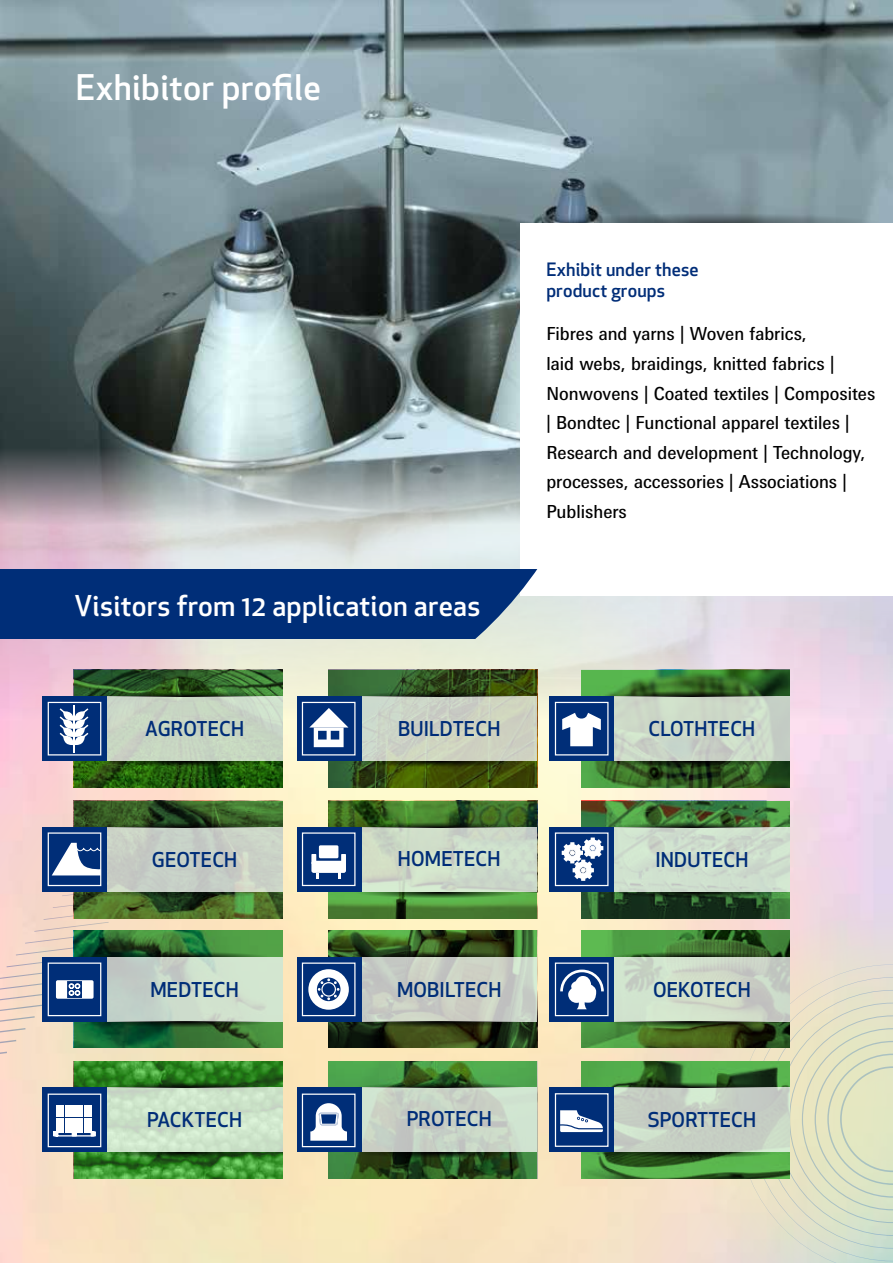
<style>
.page{position:relative;width:893px;height:1263px;background:#fff}
.page>*{position:absolute;margin:0;border:0;box-sizing:border-box;transform-origin:0 0}
.t1{font:500 34.5px "Apex New";letter-spacing:.01em;color:#fff}
.t2{font:500 28.05px "Apex New";letter-spacing:.01em;color:#fff}
.t3{font:500 19.95px "Apex New";letter-spacing:.01em;color:#002d78}
.t4{font:18px/29.5px "Messe Univers";color:#000}
.t5{font:500 18px/21.6px "Apex New";letter-spacing:.01em;color:#002d78}
</style>
<div class="page">
<svg style="left:0;top:757px;width:893px;height:506px;background:#f4e1c5"></svg>
<img style="left:0;top:596px;width:893px;height:161px">
<img style="left:0;top:0;width:893px;height:569px">
<svg style="left:527px;top:211px;width:366px;height:12px;background:#6b7d86"></svg>
<svg style="left:681px;top:908px;width:212px;height:355px;background:#e8d8d6"></svg>
<img style="left:74px;top:670px;width:208px;height:117px">
<div style="left:42px;top:696px;width:65px;height:65px;background:#002e78"></div>
<div style="left:107px;top:696px;width:175px;height:65px;background:#c8d6c2"></div>
<img style="left:328px;top:670px;width:209px;height:117px">
<div style="left:361px;top:696px;width:176px;height:65px;background:#cdd3c2"></div>
<div style="left:297px;top:696px;width:64px;height:65px;background:#002e78"></div>
<img style="left:581px;top:670px;width:209px;height:117px">
<div style="left:549px;top:696px;width:65px;height:65px;background:#002e78"></div>
<svg style="left:614px;top:696px;width:176px;height:65px;background:#c9d5c6"></svg>
<img style="left:74px;top:801px;width:208px;height:117px">
<div style="left:107px;top:827px;width:175px;height:65px;background:#cbd4c8"></div>
<img style="left:328px;top:801px;width:209px;height:117px">
<svg style="left:361px;top:827px;width:176px;height:65px;background:#cad8c6"></svg>
<div style="left:297px;top:827px;width:64px;height:65px;background:#002e78"></div>
<img style="left:581px;top:801px;width:209px;height:117px">
<svg style="left:614px;top:827px;width:176px;height:65px;background:#ccdccb"></svg>
<div style="left:549px;top:827px;width:65px;height:65px;background:#002e78"></div>
<div style="left:107px;top:957px;width:175px;height:64px;background:#d3e6d0"></div>
<img style="left:581px;top:930px;width:209px;height:27px">
<svg style="left:614px;top:957px;width:176px;height:12px;background:#ccd8c9"></svg>
<div style="left:549px;top:957px;width:65px;height:64px;background:#002e78"></div>
<img style="left:328px;top:1061px;width:209px;height:117px">
<svg style="left:361px;top:1087px;width:176px;height:65px;background:#c5d1c5"></svg>
<div style="left:297px;top:1087px;width:64px;height:65px;background:#002e78"></div>
<img style="left:328px;top:930px;width:209px;height:118px">
<svg style="left:361px;top:957px;width:176px;height:64px;background:#c7ccc3"></svg>
<div style="left:297px;top:957px;width:64px;height:64px;background:#002e78"></div>
<img style="left:74px;top:1061px;width:208px;height:117px">
<svg style="left:107px;top:1087px;width:175px;height:65px;background:#cbe1c8"></svg>
<div style="left:42px;top:1087px;width:65px;height:65px;background:#002e78"></div>
<div style="left:48px;top:702px;width:53px;height:53px;border:1px solid #fff"></div>
<hr style="left:73px;top:705px;width:2px;height:48px;background:#fff">
<svg style="left:60px;top:708px;width:28px;height:38px"></svg>
<div style="left:48px;top:1093px;width:53px;height:54px;border:1px solid #fff"></div>
<div style="left:56px;top:1118px;width:8px;height:12px;background:#fff"></div>
<div style="left:66px;top:1105px;width:17px;height:12px;background:#fff"></div>
<div style="left:66px;top:1118px;width:17px;height:12px;background:#fff"></div>
<div style="left:56px;top:1105px;width:8px;height:12px;background:#fff"></div>
<div style="left:84px;top:1118px;width:8px;height:12px;background:#fff"></div>
<div style="left:84px;top:1105px;width:8px;height:12px;background:#fff"></div>
<svg style="left:53px;top:1131px;width:43px;height:5px"></svg>
<div style="left:302px;top:1093px;width:54px;height:54px;border:1px solid #fff"></div>
<svg style="left:310px;top:1103px;width:37px;height:38px"></svg>
<div style="left:302px;top:962px;width:54px;height:54px;border:1px solid #fff"></div>
<svg style="left:308px;top:969px;width:41px;height:41px"></svg>
<div style="left:555px;top:962px;width:53px;height:54px;border:1px solid #fff"></div>
<div style="left:302px;top:832px;width:54px;height:54px;border:1px solid #fff"></div>
<div style="left:311px;top:861px;width:35px;height:12px;background:#fff;border-radius:2px"></div>
<div style="left:311px;top:854px;width:5px;height:10px;background:#fff"></div>
<div style="left:341px;top:854px;width:5px;height:10px;background:#fff"></div>
<div style="left:319px;top:845px;width:19px;height:13px;background:#fff"></div>
<svg style="left:316px;top:873px;width:3px;height:5px"></svg>
<svg style="left:338px;top:873px;width:3px;height:5px"></svg>
<div style="left:555px;top:832px;width:53px;height:54px;border:1px solid #fff"></div>
<svg style="left:562px;top:837px;width:41px;height:44px"></svg>
<div style="left:302px;top:702px;width:54px;height:53px;border:1px solid #fff"></div>
<svg style="left:309px;top:708px;width:39px;height:39px"></svg>
<div style="left:555px;top:702px;width:53px;height:53px;border:1px solid #fff"></div>
<svg style="left:562px;top:713px;width:39px;height:33px"></svg>
<div style="left:549px;top:1087px;width:65px;height:65px;background:#002e78"></div>
<div style="left:555px;top:1093px;width:53px;height:54px;border:1px solid #fff"></div>
<svg style="left:92px;top:761px;width:185px;height:6px"></svg>
<svg style="left:92px;top:690px;width:185px;height:6px"></svg>
<svg style="left:0;top:816px;width:277px;height:246px"></svg>
<svg style="left:92px;top:1152px;width:185px;height:6px"></svg>
<svg style="left:92px;top:1081px;width:185px;height:6px"></svg>
<svg style="left:347px;top:1152px;width:185px;height:6px"></svg>
<svg style="left:347px;top:1081px;width:185px;height:6px"></svg>
<svg style="left:347px;top:1021px;width:185px;height:7px"></svg>
<svg style="left:347px;top:950px;width:185px;height:7px"></svg>
<svg style="left:560px;top:969px;width:333px;height:292px;background:#b9c4aa"></svg>
<svg style="left:599px;top:950px;width:185px;height:7px"></svg>
<svg style="left:347px;top:892px;width:185px;height:6px"></svg>
<svg style="left:347px;top:821px;width:185px;height:6px"></svg>
<svg style="left:599px;top:892px;width:185px;height:6px"></svg>
<svg style="left:599px;top:821px;width:185px;height:6px"></svg>
<svg style="left:347px;top:761px;width:185px;height:6px"></svg>
<svg style="left:347px;top:690px;width:185px;height:6px"></svg>
<svg style="left:599px;top:761px;width:185px;height:6px"></svg>
<svg style="left:599px;top:690px;width:185px;height:6px"></svg>
<div style="left:521px;top:223px;width:372px;height:372px;background:#fff"></div>
<svg style="left:0;top:569px;width:607px;height:70px;background:#254d8a"></svg>
<h1 class="t1" style="left:76px;top:64px;width:247px">Exhibitor profile</h1>
<h2 class="t2" style="left:74px;top:587px;width:408px">Visitors from 12 application areas</h2>
<p class="t5" style="left:546px;top:258px;width:154px">Exhibit under these product groups</p>
<p class="t4" style="left:546px;top:319px;width:330px">Fibres and yarns | Woven fabrics,<br>laid webs, braidings, knitted fabrics | Nonwovens | Coated textiles | Composites | Bondtec | Functional apparel textiles | Research and development | Technology, processes, accessories | Associations | Publishers</p>
<p class="t3" style="left:145px;top:715px;width:101px">AGROTECH</p>
<p class="t3" style="left:398px;top:715px;width:104px">BUILDTECH</p>
<p class="t3" style="left:649px;top:715px;width:108px">CLOTHTECH</p>
<p class="t3" style="left:152px;top:846px;width:87px">GEOTECH</p>
<p class="t3" style="left:398px;top:845px;width:104px">HOMETECH</p>
<p class="t3" style="left:655px;top:846px;width:94px">INDUTECH</p>
<p class="t3" style="left:150px;top:976px;width:90px">MEDTECH</p>
<p class="t3" style="left:653px;top:976px;width:99px">OEKOTECH</p>
<p class="t3" style="left:397px;top:976px;width:106px">MOBILTECH</p>
<p class="t3" style="left:407px;top:1106px;width:87px">PROTECH</p>
<p class="t3" style="left:147px;top:1107px;width:97px">PACKTECH</p>
<p class="t3" style="left:648px;top:1107px;width:110px">SPORTTECH</p>
</div>
